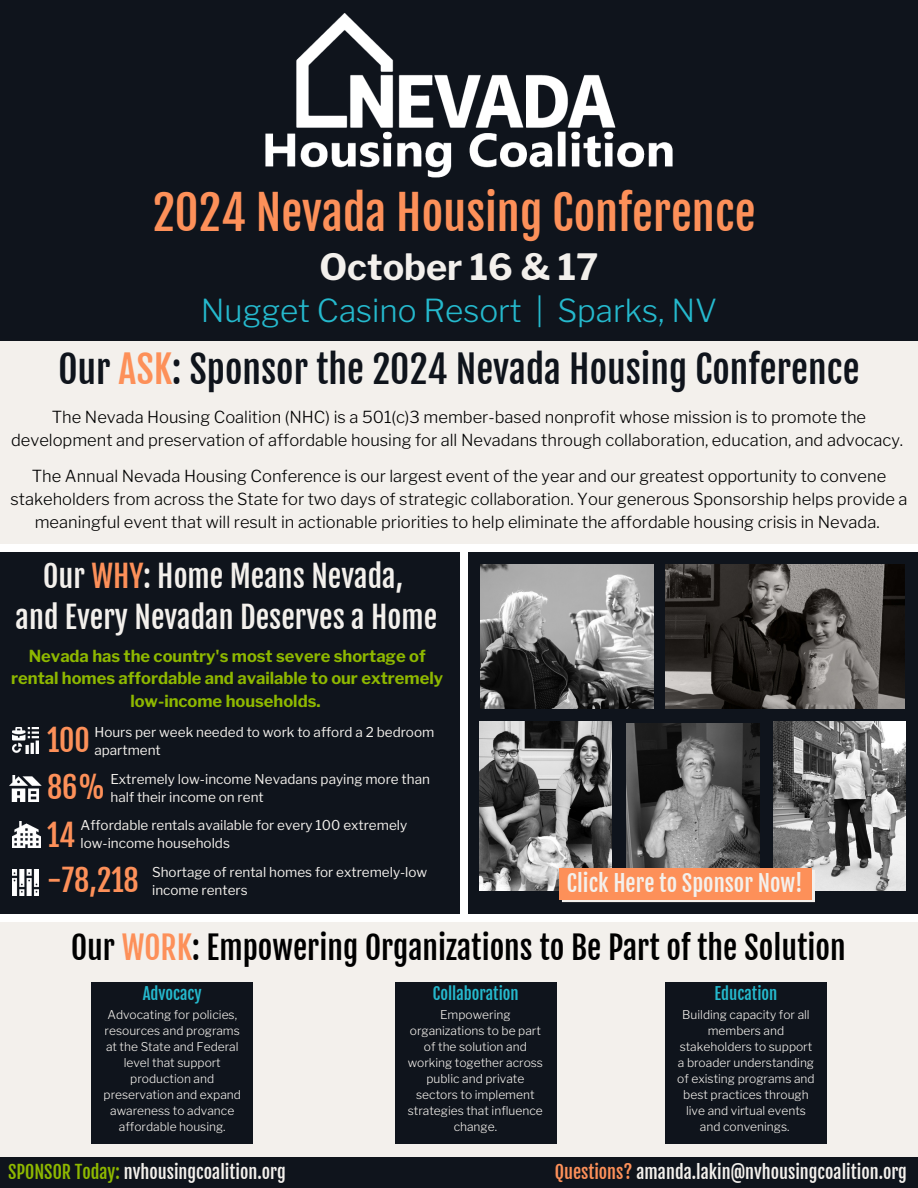
<style>
.page{position:relative;width:918px;height:1188px;background:#fff}
.page>*{position:absolute;margin:0;border:0;box-sizing:border-box;transform-origin:0 0}
.t1{font:46.35px "Fjalla One";color:#fd9059}
.t2{font:37.5px "Fjalla One";color:#0f141c}
.t3{font:700 36px "Libre Franklin";color:#f3f0ec}
.t4{font:31.5px "Fjalla One";color:#000}
.t5{font:300 31.5px "Libre Franklin";color:#25b9cd}
.t6{font:30px/41.7px "Fjalla One";color:#f3f0ec;text-align:center}
.t7{font:30px "Fjalla One";color:#fd9059}
.t8{font:22.5px "Fjalla One";color:#f3f0ec}
.t9{font:18px "Fjalla One";color:#f3f0ec}
.t10{font:300 16.5px/22.8px "Libre Franklin";color:#000;text-align:center}
.t11{font:700 16.5px/22.5px "Libre Franklin";color:#8eb800;text-align:center}
.t12{font:16.5px "Fjalla One";color:#25b9cd}
.t13{font:13.5px/18px "Libre Franklin";color:#f3f0ec}
.t14{font:300 12px/16px "Libre Franklin";color:#f3f0ec;text-align:center}
.s1{color:#fd9059}
.s2{color:#8eb800}
</style>
<div class="page">
<div style="left:0;top:0;width:918px;height:342px;background:#0f141c"></div>
<img style="left:265px;top:13px;width:408px;height:165px">
<div style="left:0;top:342px;width:918px;height:202px;background:#f3f0ec"></div>
<div style="left:0;top:923px;width:918px;height:265px;background:#f3f0ec"></div>
<div style="left:395px;top:982px;width:161px;height:161px;background:#0f141c"></div>
<div style="left:665px;top:982px;width:161px;height:161px;background:#0f141c"></div>
<div style="left:92px;top:982px;width:161px;height:161px;background:#0f141c"></div>
<div style="left:0;top:1157px;width:918px;height:31px;background:#0f141c"></div>
<div style="left:469px;top:553px;width:449px;height:361px;background:#0f141c"></div>
<div style="left:0;top:553px;width:460px;height:361px;background:#0f141c"></div>
<img style="left:13px;top:728px;width:25px;height:25px">
<img style="left:10px;top:775px;width:31px;height:26px">
<img style="left:13px;top:822px;width:28px;height:26px">
<img style="left:12px;top:870px;width:26px;height:26px">
<img style="left:626px;top:723px;width:133px;height:145px">
<img style="left:480px;top:722px;width:131px;height:168px">
<img style="left:774px;top:722px;width:131px;height:168px">
<svg style="left:562px;top:870px;width:253px;height:32px"></svg>
<div style="left:560px;top:868px;width:252px;height:31px;background:#fd9059"></div>
<img style="left:481px;top:564px;width:172px;height:144px">
<img style="left:665px;top:564px;width:240px;height:144px">
<p class="t1" style="left:152px;top:184px;width:605px">2024 Nevada Housing Conference</p>
<p class="t3" style="left:319px;top:245px;width:281px">October 16 &amp; 17</p>
<h4 class="t5" style="left:201px;top:292px;width:518px">Nugget Casino Resort | Sparks, NV</h4>
<p class="t2" style="left:58px;top:346px;width:803px">Our <span class="s1">ASK</span>: Sponsor the 2024 Nevada Housing Conference</p>
<p class="t10" style="left:11px;top:405px;width:894px">The Nevada Housing Coalition (NHC) is a 501(c)3 member-based nonprofit whose mission is to promote the development and preservation of affordable housing for all Nevadans through collaboration, education, and advocacy.</p>
<p class="t10" style="left:11px;top:465px;width:898px">The Annual Nevada Housing Conference is our largest event of the year and our greatest opportunity to convene stakeholders from across the State for two days of strategic collaboration. Your generous Sponsorship helps provide a meaningful event that will result in actionable priorities to help eliminate the affordable housing crisis in Nevada.</p>
<p class="t6" style="left:16px;top:556px;width:423px">Our <span class="s1">WHY</span>: Home Means Nevada,<br>and Every Nevadan Deserves a Home</p>
<p class="t11" style="left:11px;top:644px;width:433px">Nevada has the country's most severe shortage of rental homes affordable and available to our extremely low-income households.</p>
<p class="t7" style="left:47px;top:721px;width:44px">100</p>
<h4 class="t13" style="left:94px;top:723px;width:341px">Hours per week needed to work to afford a 2 bedroom apartment</h4>
<p class="t7" style="left:47px;top:769px;width:60px">86%</p>
<h5 class="t13" style="left:111px;top:770px;width:321px">Extremely low-income Nevadans paying more than half their income on rent</h5>
<p class="t7" style="left:47px;top:817px;width:30px">14</p>
<p class="t13" style="left:81px;top:817px;width:328px">Affordable rentals available for every 100 extremely</p>
<p class="t13" style="left:81px;top:835px;width:151px">low-income households</p>
<p class="t7" style="left:47px;top:862px;width:93px">-78,218</p>
<p class="t13" style="left:152px;top:863px;width:277px">Shortage of rental homes for extremely-low income renters</p>
<h6 class="t8" style="left:567px;top:869px;width:237px">Click Here to Sponsor Now!</h6>
<h4 class="t4" style="left:71px;top:928px;width:776px">Our <span class="s1">WORK</span>: Empowering Organizations to Be Part of the Solution</h4>
<p class="t12" style="left:143px;top:984px;width:61px">Advocacy</p>
<p class="t12" style="left:433px;top:984px;width:87px">Collaboration</p>
<p class="t12" style="left:715px;top:984px;width:64px">Education</p>
<p class="t14" style="left:104px;top:1006px;width:139px">Advocating for policies, resources and programs at the State and Federal level that support production and preservation and expand awareness to advance affordable housing.</p>
<p class="t14" style="left:677px;top:1006px;width:139px">Building capacity for all members and stakeholders to support a broader understanding of existing programs and best practices through live and virtual events and convenings.</p>
<p class="t14" style="left:408px;top:1006px;width:137px">Empowering organizations to be part of the solution and working together across public and private sectors to implement strategies that influence change.</p>
<p class="t9" style="left:8px;top:1161px;width:279px"><span class="s2">SPONSOR Today:</span> nvhousingcoalition.org</p>
<p class="t9" style="left:555px;top:1161px;width:354px"><span class="s1">Questions?</span> amanda.lakin@nvhousingcoalition.org</p>
</div>
